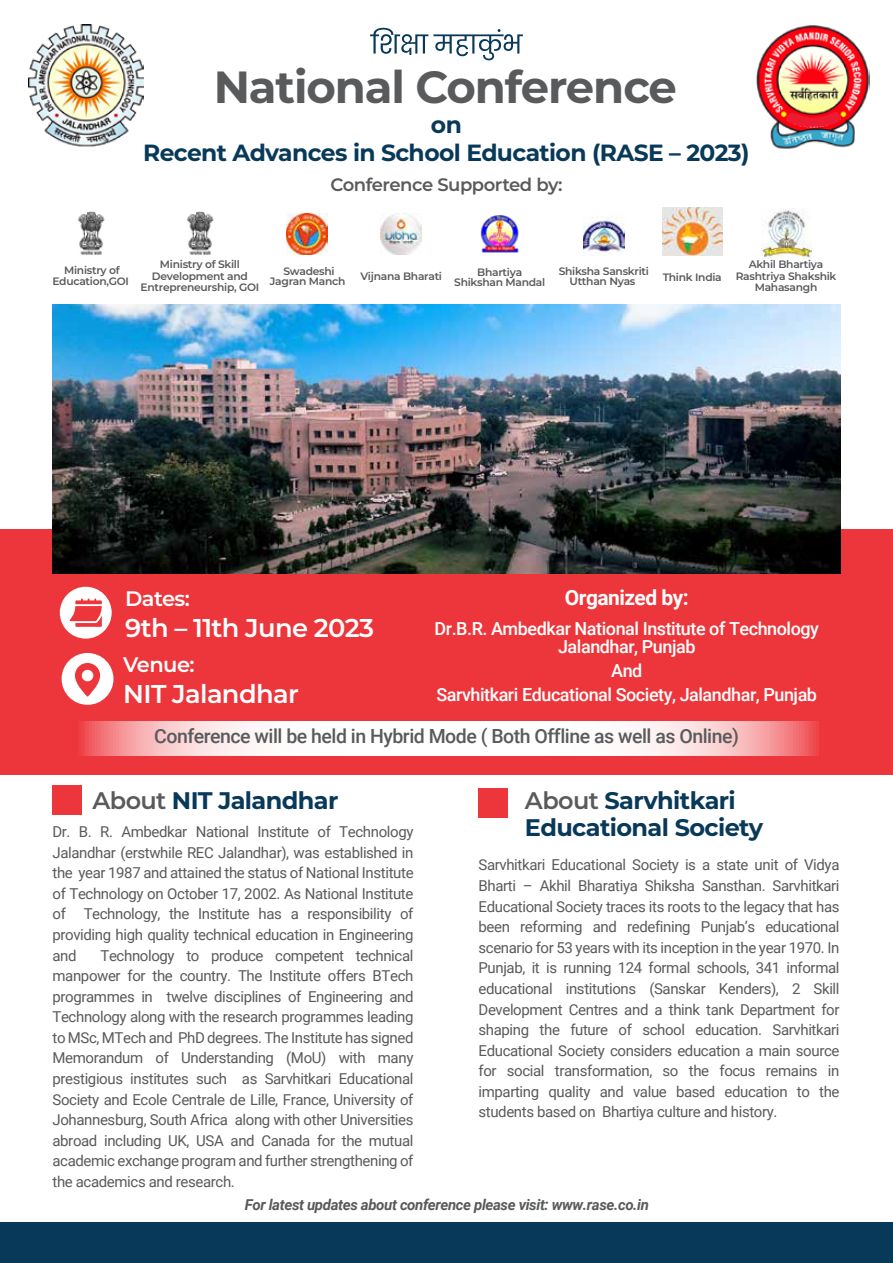
<style>
.page{position:relative;width:893px;height:1263px;background:#fff}
.page>*{position:absolute;margin:0;border:0;box-sizing:border-box;transform-origin:0 0}
.t1{font:700 45px "Montserrat";letter-spacing:-.025em;color:#595a5c}
.t2{font:600 25.8px "Montserrat";letter-spacing:-.025em;color:#fff}
.t3{font:700 24px "Montserrat";letter-spacing:-.025em;color:#093959}
.t4{font:700 23.4px/28px "Montserrat";letter-spacing:-.025em;color:#093959;text-align:center}
.t5{font:700 21px "Roboto";letter-spacing:-.025em;color:#fff}
.t6{font:600 21px "Montserrat";letter-spacing:-.025em;color:#fff}
.t7{font:500 19.5px "Roboto";letter-spacing:-.025em;color:#595a5c}
.t8{font:500 18px/18px "Roboto";letter-spacing:-.025em;color:#fff;text-align:center}
.t9{font:600 18px "Montserrat";letter-spacing:-.025em;color:#595a5c}
.t10{font:15px/20.5px "Roboto";letter-spacing:-.025em;color:#595a5c;text-align:justify}
.t11{font:italic 700 15px "Roboto";letter-spacing:-.025em;color:#595a5c}
.t12{font:600 10.65px/11.2px "Montserrat";letter-spacing:-.025em;color:#595a5c;text-align:center}
.s1{font-weight:600;color:#595a5c}
</style>
<div class="page">
<div style="left:0;top:529px;width:893px;height:246px;background:#ed363b"></div>
<img style="left:53px;top:304px;width:787px;height:269px">
<svg style="left:81px;top:722px;width:738px;height:33px;background:#fbddde"></svg>
<div style="left:52px;top:786px;width:30px;height:29px;background:#ed363b"></div>
<div style="left:478px;top:789px;width:30px;height:29px;background:#ed363b"></div>
<div style="left:60px;top:587px;width:52px;height:52px;background:#fff;border-radius:50%"></div>
<svg style="left:70px;top:598px;width:32px;height:29px"></svg>
<div style="left:62px;top:653px;width:51px;height:52px;background:#fff;border-radius:50%"></div>
<svg style="left:75px;top:663px;width:25px;height:34px"></svg>
<div style="left:0;top:1223px;width:893px;height:40px;background:#093959"></div>
<img style="left:29px;top:25px;width:114px;height:122px">
<img style="left:756px;top:25px;width:114px;height:124px">
<svg style="left:783px;top:111px;width:58px;height:16px"></svg>
<img style="left:480px;top:215px;width:39px;height:38px">
<img style="left:287px;top:213px;width:41px;height:41px">
<img style="left:380px;top:213px;width:41px;height:41px">
<img style="left:583px;top:216px;width:41px;height:40px">
<img style="left:761px;top:209px;width:51px;height:49px">
<img style="left:187px;top:211px;width:27px;height:44px">
<img style="left:78px;top:211px;width:27px;height:44px">
<img style="left:662px;top:208px;width:60px;height:48px">
<svg style="left:370px;top:28px;width:153px;height:32px"></svg>
<h1 class="t1" style="left:214px;top:54px;width:465px">National Conference</h1>
<h3 class="t4" style="left:143px;top:110px;width:608px">on<br>Recent Advances in School Education (RASE – 2023)</h3>
<p class="t9" style="left:330px;top:172px;width:234px">Conference Supported by:</p>
<p class="t12" style="left:52px;top:264px;width:78px">Ministry of<br>Education,GOI</p>
<p class="t12" style="left:141px;top:259px;width:120px">Ministry of Skill<br>Development and<br>Entrepreneurship, GOI</p>
<p class="t12" style="left:270px;top:265px;width:77px;line-height:9.9px">Swadeshi<br>Jagran Manch</p>
<p class="t12" style="left:360px;top:270px;width:83px">Vijnana Bharati</p>
<p class="t12" style="left:454px;top:266px;width:92px;line-height:9.9px">Bhartiya<br>Shikshan Mandal</p>
<p class="t12" style="left:559px;top:265px;width:92px;line-height:9.9px">Shiksha Sanskriti<br>Utthan Nyas</p>
<p class="t12" style="left:736px;top:259px;width:102px">Akhil Bhartiya<br>Rashtriya Shakshik<br>Mahasangh</p>
<p class="t12" style="left:663px;top:271px;width:61px">Think India</p>
<h3 class="t5" style="left:565px;top:582px;width:125px">Organized by:</h3>
<p class="t8" style="left:434px;top:619px;width:386px">Dr.B.R. Ambedkar National Institute of Technology<br>Jalandhar, Punjab</p>
<p class="t8" style="left:436px;top:658px;width:382px;line-height:24.2px">And<br>Sarvhitkari Educational Society, Jalandhar, Punjab</p>
<h3 class="t6" style="left:125px;top:584px;width:66px">Dates:</h3>
<h2 class="t2" style="left:125px;top:609px;width:251px">9th – 11th June 2023</h2>
<h3 class="t6" style="left:123px;top:650px;width:73px">Venue:</h3>
<h2 class="t2" style="left:123px;top:676px;width:177px">NIT Jalandhar</h2>
<h3 class="t7" style="left:154px;top:722px;width:586px">Conference will be held in Hybrid Mode ( Both Offline as well as Online)</h3>
<h3 class="t3" style="left:92px;top:783px;width:248px"><span class="s1">About</span> NIT Jalandhar</h3>
<h3 class="t3" style="left:525px;top:783px;width:212px"><span class="s1">About</span> Sarvhitkari</h3>
<p class="t10" style="left:52px;top:821px;width:362px">Dr. B. R. Ambedkar National Institute of Technology</p>
<h3 class="t3" style="left:525px;top:810px;width:240px">Educational Society</h3>
<p class="t10" style="left:52px;top:841px;width:363px">Jalandhar (erstwhile REC Jalandhar), was established in the year 1987 and attained the status of National Institute of Technology on October 17, 2002. As National Institute of Technology, the Institute has a responsibility of providing high quality technical education in Engineering and</p>
<p class="t10" style="left:478px;top:854px;width:362px">Sarvhitkari Educational Society is a state unit of Vidya Bharti – Akhil Bharatiya Shiksha Sansthan. Sarvhitkari Educational Society traces its roots to the legacy that has been reforming and redefining Punjab’s educational scenario for 53 years with its inception in the year 1970. In Punjab, it is running 124 formal schools, 341 informal educational institutions (Sanskar Kenders), 2 Skill Development Centres and a think tank Department for shaping the future of school education. Sarvhitkari Educational Society considers education a main source for social transformation, so the focus remains in imparting quality and value based education to the students based on Bhartiya culture and history.</p>
<p class="t10" style="left:52px;top:944px;width:363px;text-indent:48px">Technology to produce competent technical manpower for the country. The Institute offers BTech programmes in twelve disciplines of Engineering and Technology along with the research programmes leading to MSc, MTech and PhD degrees. The Institute has signed Memorandum of Understanding (MoU) with many prestigious institutes such as Sarvhitkari Educational Society and Ecole Centrale de Lille, France, University of Johannesburg, South Africa along with other Universities abroad including UK, USA and Canada for the mutual academic exchange program and further strengthening of the academics and research.</p>
<p class="t11" style="left:245px;top:1194px;width:406px">For latest updates about conference please visit: www.rase.co.in</p>
</div>
